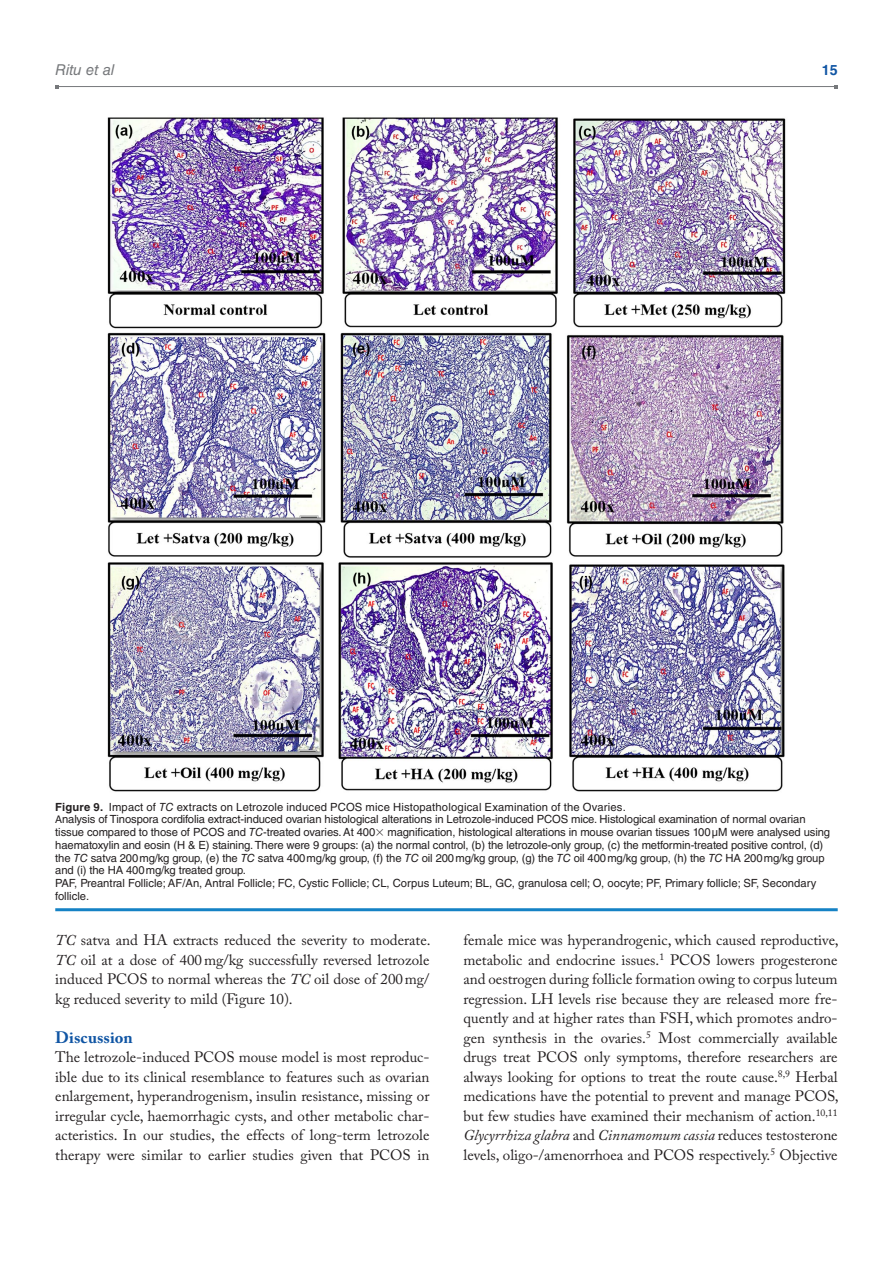
<style>
.page{position:relative;width:893px;height:1263px;background:#fff}
.page>*{position:absolute;margin:0;border:0;box-sizing:border-box;transform-origin:0 0}
.t1{font:700 16.5px "Adobe Caslon Pro";letter-spacing:.005em;color:#1055a4}
.t2{font:15px/19.5px "Adobe Caslon Pro";color:#231f20;text-align:justify}
.t3{font:italic 15px "Helvetica LT Std";color:#76787b}
.t4{font:700 14.25px "Helvetica LT Std";color:#1055a4}
.t5{font:11.25px/12.8px "Helvetica LT Std";letter-spacing:-.01em;color:#231f20}
.s1{font-weight:700}
.s2{font-style:italic}
.s3{font-size:10.5px}
</style>
<div class="page">
<hr style="left:57px;top:86px;width:779px;height:1px;background:#76787b">
<hr style="left:55px;top:908px;width:783px;height:3px;background:#1582c5">
<img style="left:107px;top:117px;width:679px;height:675px">
<p class="t3" style="left:55px;top:61px;width:61px">Ritu et al</p>
<p class="t4" style="left:822px;top:61px;width:17px">15</p>
<p class="t5" style="left:55px;top:800px;width:776px"><span class="s1">Figure 9.</span> Impact of <span class="s2">TC</span> extracts on Letrozole induced PCOS mice Histopathological Examination of the Ovaries.<br><span class="s3">A</span>nalysis of Tinospora cordifolia extract-induced ovarian histological alterations in Letrozole-induced PCOS mice. Histological examination of normal ovarian tissue compared to those of PCOS and <span class="s2">TC</span>-treated ovaries. At 400 magnification, histological alterations in mouse ovarian tissues 100µM were analysed using haematoxylin and eosin (H &amp; E) staining. There were 9 groups: (a) the normal control, (b) the letrozole-only group, (c) the metformin-treated positive control, (d) the <span class="s2">TC</span> satva 200mg/kg group, (e) the <span class="s2">TC</span> satva 400mg/kg group, (f) the <span class="s2">TC</span> oil 200mg/kg group, (g) the <span class="s2">TC</span> oil 400mg/kg group, (h) the <span class="s2">TC</span> HA 200mg/kg group and (i) the HA 400mg/kg treated group.<br>PAF, Preantral Follicle; AF/An, Antral Follicle; FC, Cystic Follicle; CL, Corpus Luteum; BL, GC, granulosa cell; O, oocyte; PF, Primary follicle; SF, Secondary follicle.</p>
<p class="t2" style="left:55px;top:930px;width:377px"><span class="s2">TC</span> satva and HA extracts reduced the severity to moderate.<br><span class="s2">TC</span> oil at a dose of 400mg/kg successfully reversed letrozole induced PCOS to normal whereas the <span class="s2">TC</span> oil dose of 200mg/ kg reduced severity to mild (Figure 10).</p>
<p class="t1" style="left:55px;top:1027px;width:79px">Discussion</p>
<p class="t2" style="left:55px;top:1047px;width:376px">The letrozole-induced PCOS mouse model is most reproduc&shy;ible due to its clinical resemblance to features such as ovarian enlargement, hyperandrogenism, insulin resistance, missing or irregular cycle, haemorrhagic cysts, and other metabolic char&shy;acteristics. In our studies, the effects of long-term letrozole therapy were similar to earlier studies given that PCOS in</p>
<p class="t2" style="left:463px;top:930px;width:377px">female mice was hyperandrogenic, which caused reproductive, metabolic and endocrine issues.<sup>1</sup> PCOS lowers progesterone and oestrogen during follicle formation owing to corpus luteum regression. LH levels rise because they are released more fre&shy;quently and at higher rates than FSH, which promotes andro&shy;gen synthesis in the ovaries.<sup>5</sup> Most commercially available drugs treat PCOS only symptoms, therefore researchers are always looking for options to treat the route cause.<sup>8,9</sup> Herbal medications have the potential to prevent and manage PCOS, but few studies have examined their mechanism of action.<sup>10,11<br></sup><span class="s2">Glycyrrhiza glabra</span> and <span class="s2">Cinnamomum cassia</span> reduces testosterone levels, oligo-/amenorrhoea and PCOS respectively.<sup>5</sup> Objective</p>
</div>
